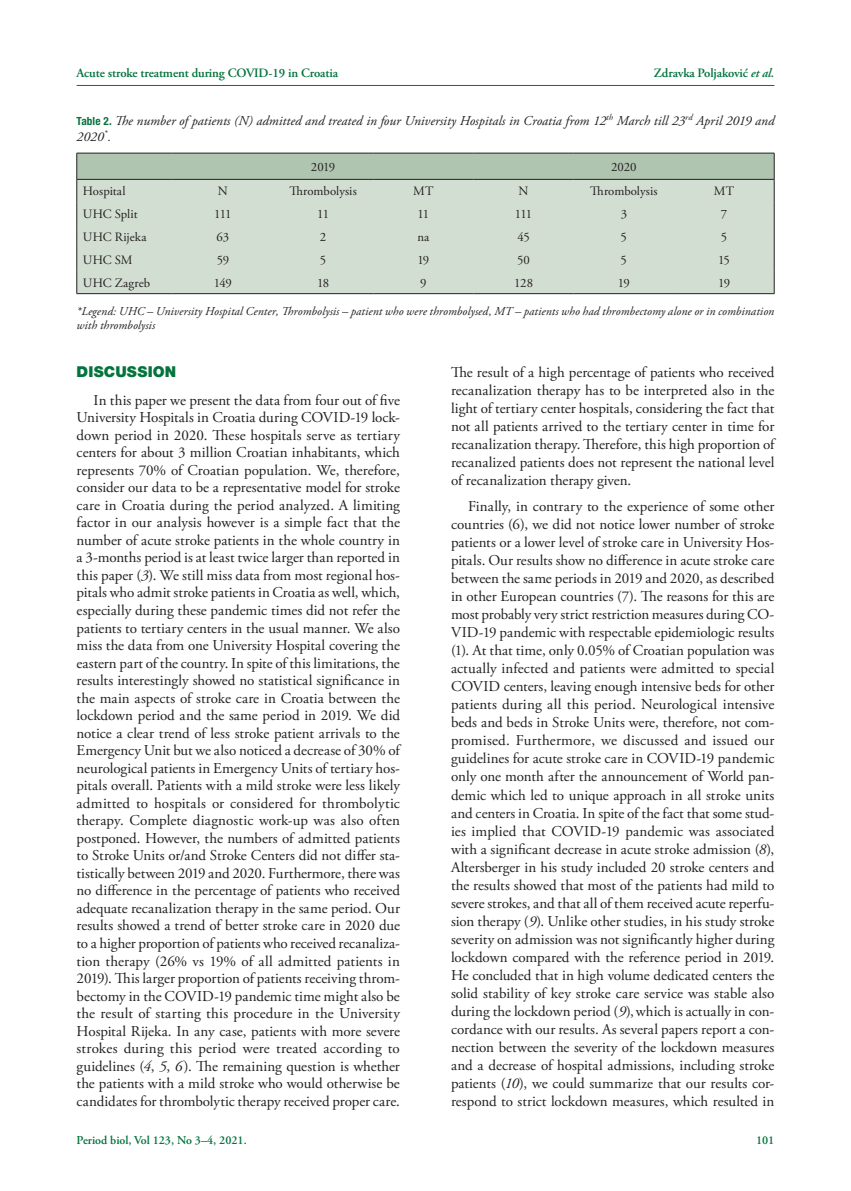
<style>
.page{position:relative;width:851px;height:1191px;background:#fff}
.page>*{position:absolute;margin:0;border:0;box-sizing:border-box;transform-origin:0 0}
.t1{font:15px/17.5px "Adobe Garamond Pro";letter-spacing:-.005em;color:#231f20;text-align:justify}
.t2{font:900 15px "Helvetica Neue LT Pro";letter-spacing:.01em;color:#04733d}
.t3{font:italic 13.5px/15.9px "Adobe Garamond Pro";color:#231f20}
.t4{font:12.75px "Adobe Garamond Pro";color:#231f20}
.t5{font:600 12.75px "Adobe Garamond Pro";letter-spacing:-.01em;color:#04733d}
.t6{font:italic 12px/14.4px "Adobe Garamond Pro";letter-spacing:.01em;color:#231f20}
.t7{font:600 12px "Adobe Garamond Pro";color:#04733d}
.s1{font-style:italic}
.s2{font-family:"Helvetica Neue LT Pro";font-weight:700;font-style:normal;font-stretch:condensed;font-size:11.25px;color:#04733d}
</style>
<div class="page">
<hr style="left:77px;top:85px;width:697px;height:1px;background:#04733d">
<svg style="left:76px;top:153px;width:698px;height:140px;background:#cad6ca"></svg>
<hr style="left:77px;top:293px;width:96px;height:1px;background:#231f20">
<hr style="left:173px;top:293px;width:100px;height:1px;background:#231f20">
<hr style="left:273px;top:293px;width:100px;height:1px;background:#231f20">
<hr style="left:373px;top:293px;width:100px;height:1px;background:#231f20">
<hr style="left:473px;top:293px;width:100px;height:1px;background:#231f20">
<hr style="left:573px;top:293px;width:100px;height:1px;background:#231f20">
<hr style="left:674px;top:293px;width:100px;height:1px;background:#231f20">
<p class="t5" style="left:77px;top:65px;width:263px">Acute stroke treatment during COVID-19 in Croatia</p>
<p class="t5" style="left:653px;top:65px;width:122px">Zdravka Poljaković <span class="s1">et al.</span></p>
<p class="t3" style="left:77px;top:113px;width:699px"><span class="s2">Table 2.</span> The number of patients (N) admitted and treated in four University Hospitals in Croatia from 12<sup>th</sup> March till 23<sup>rd</sup> April 2019 and<br>2020<sup>*</sup>.</p>
<p class="t4" style="left:311px;top:159px;width:26px">2019</p>
<p class="t4" style="left:611px;top:159px;width:27px">2020</p>
<p class="t4" style="left:83px;top:184px;width:44px">Hospital</p>
<p class="t4" style="left:218px;top:184px;width:11px">N</p>
<p class="t4" style="left:289px;top:184px;width:69px">Thrombolysis</p>
<p class="t4" style="left:413px;top:184px;width:22px">MT</p>
<p class="t4" style="left:518px;top:184px;width:11px">N</p>
<p class="t4" style="left:590px;top:184px;width:69px">Thrombolysis</p>
<p class="t4" style="left:713px;top:184px;width:22px">MT</p>
<p class="t4" style="left:83px;top:207px;width:56px">UHC Split</p>
<p class="t4" style="left:214px;top:207px;width:19px">111</p>
<p class="t4" style="left:317px;top:207px;width:13px">11</p>
<p class="t4" style="left:417px;top:207px;width:13px">11</p>
<p class="t4" style="left:515px;top:207px;width:19px">111</p>
<p class="t4" style="left:620px;top:207px;width:8px">3</p>
<p class="t4" style="left:720px;top:207px;width:8px">7</p>
<p class="t4" style="left:83px;top:229px;width:65px">UHC Rijeka</p>
<p class="t4" style="left:216px;top:229px;width:14px">63</p>
<p class="t4" style="left:320px;top:229px;width:8px">2</p>
<p class="t4" style="left:417px;top:229px;width:13px">na</p>
<p class="t4" style="left:517px;top:229px;width:14px">45</p>
<p class="t4" style="left:620px;top:229px;width:8px">5</p>
<p class="t4" style="left:720px;top:229px;width:8px">5</p>
<p class="t4" style="left:83px;top:252px;width:51px">UHC SM</p>
<p class="t4" style="left:217px;top:252px;width:14px">59</p>
<p class="t4" style="left:320px;top:252px;width:8px">5</p>
<p class="t4" style="left:417px;top:252px;width:13px">19</p>
<p class="t4" style="left:517px;top:252px;width:14px">50</p>
<p class="t4" style="left:620px;top:252px;width:8px">5</p>
<p class="t4" style="left:718px;top:252px;width:13px">15</p>
<p class="t4" style="left:83px;top:275px;width:69px">UHC Zagreb</p>
<p class="t4" style="left:214px;top:275px;width:20px">149</p>
<p class="t4" style="left:317px;top:275px;width:14px">18</p>
<p class="t4" style="left:420px;top:275px;width:8px">9</p>
<p class="t4" style="left:514px;top:275px;width:20px">128</p>
<p class="t4" style="left:617px;top:275px;width:13px">19</p>
<p class="t4" style="left:718px;top:275px;width:13px">19</p>
<p class="t6" style="left:77px;top:304px;width:699px">*Legend: UHC – University Hospital Center, Thrombolysis – patient who were thrombolysed, MT – patients who had thrombectomy alone or in combination with thrombolysis</p>
<p class="t2" style="left:77px;top:362px;width:101px">DISCUSSION</p>
<p class="t1" style="left:77px;top:392px;width:325px;text-indent:17px">In this paper we present the data from four out of five University Hospitals in Croatia during COVID-19 lock&shy;down period in 2020. These hospitals serve as tertiary centers for about 3 million Croatian inhabitants, which represents 70% of Croatian population. We, therefore, consider our data to be a representative model for stroke care in Croatia during the period analyzed. A limiting factor in our analysis however is a simple fact that the number of acute stroke patients in the whole country in a 3-months period is at least twice larger than reported in this paper (<span class="s1">3</span>). We still miss data from most regional hos&shy;pitals who admit stroke patients in Croatia as well, which, especially during these pandemic times did not refer the patients to tertiary centers in the usual manner. We also miss the data from one University Hospital covering the eastern part of the country. In spite of this limitations, the results interestingly showed no statistical significance in the main aspects of stroke care in Croatia between the lockdown period and the same period in 2019. We did notice a clear trend of less stroke patient arrivals to the Emergency Unit but we also noticed a decrease of 30% of neurological patients in Emergency Units of tertiary hos&shy;pitals overall. Patients with a mild stroke were less likely admitted to hospitals or considered for thrombolytic therapy. Complete diagnostic work-up was also often postponed. However, the numbers of admitted patients to Stroke Units or/and Stroke Centers did not differ sta&shy;tistically between 2019 and 2020. Furthermore, there was no difference in the percentage of patients who received adequate recanalization therapy in the same period. Our results showed a trend of better stroke care in 2020 due to a higher proportion of patients who received recanaliza&shy;tion therapy (26% vs 19% of all admitted patients in 2019). This larger proportion of patients receiving throm&shy;bectomy in the COVID-19 pandemic time might also be the result of starting this procedure in the University Hospital Rijeka. In any case, patients with more severe strokes during this period were treated according to guidelines (<span class="s1">4</span>, <span class="s1">5</span>, <span class="s1">6</span>). The remaining question is whether the patients with a mild stroke who would otherwise be candidates for thrombolytic therapy received proper care.</p>
<p class="t1" style="left:451px;top:363px;width:325px;line-height:18px">The result of a high percentage of patients who received recanalization therapy has to be interpreted also in the light of tertiary center hospitals, considering the fact that not all patients arrived to the tertiary center in time for recanalization therapy. Therefore, this high proportion of recanalized patients does not represent the national level of recanalization therapy given.</p>
<p class="t1" style="left:451px;top:498px;width:325px;line-height:18px;text-indent:17px">Finally, in contrary to the experience of some other countries (6), we did not notice lower number of stroke patients or a lower level of stroke care in University Hos&shy;pitals. Our results show no difference in acute stroke care between the same periods in 2019 and 2020, as described in other European countries (7). The reasons for this are most probably very strict restriction measures during CO-VID-19 pandemic with respectable epidemiologic results (1). At that time, only 0.05% of Croatian population was actually infected and patients were admitted to special COVID centers, leaving enough intensive beds for other patients during all this period. Neurological intensive beds and beds in Stroke Units were, therefore, not com&shy;promised. Furthermore, we discussed and issued our guidelines for acute stroke care in COVID-19 pandemic only one month after the announcement of World pan&shy;demic which led to unique approach in all stroke units and centers in Croatia. In spite of the fact that some stud&shy;ies implied that COVID-19 pandemic was associated with a significant decrease in acute stroke admission (<span class="s1">8</span>), Altersberger in his study included 20 stroke centers and the results showed that most of the patients had mild to severe strokes, and that all of them received acute reperfu&shy;sion therapy (<span class="s1">9</span>). Unlike other studies, in his study stroke severity on admission was not significantly higher during lockdown compared with the reference period in 2019.<br>He concluded that in high volume dedicated centers the solid stability of key stroke care service was stable also during the lockdown period (<span class="s1">9</span>),which is actually in con&shy;cordance with our results. As several papers report a con&shy;nection between the severity of the lockdown measures and a decrease of hospital admissions, including stroke patients (<span class="s1">10</span>), we could summarize that our results cor&shy;respond to strict lockdown measures, which resulted in</p>
<p class="t7" style="left:77px;top:1133px;width:172px">Period biol, Vol 123, No 3–4, 2021.</p>
<p class="t7" style="left:755px;top:1133px;width:20px">101</p>
</div>
